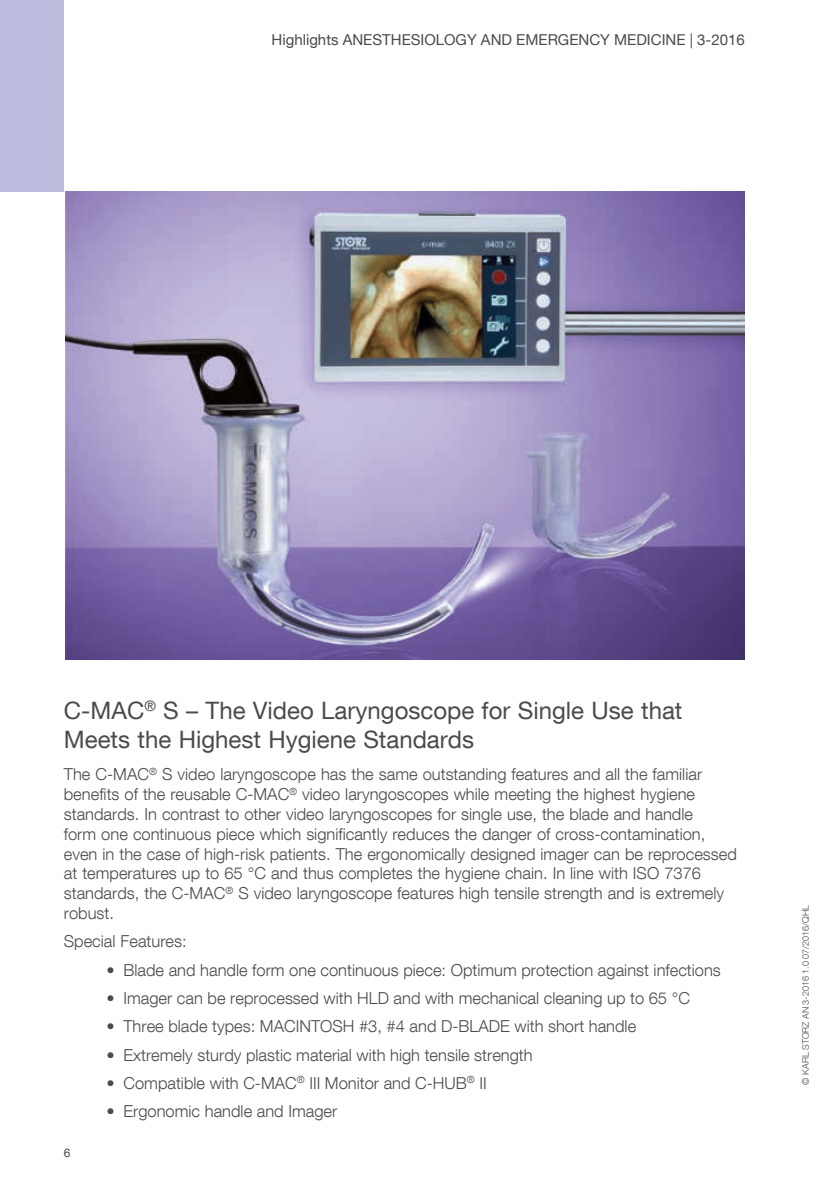
<style>
.page{position:relative;width:830px;height:1191px;background:#fff}
.page>*{position:absolute;margin:0;border:0;box-sizing:border-box;transform-origin:0 0}
.t1{font:24px/28.8px "KS Helvetica Neue";color:#4b4b4a}
.t2{font:300 16.5px/19.8px "KS Helvetica Neue";color:#4b4b4a}
.t3{font:15px "KS Helvetica Neue";color:#4b4b4a}
.t4{font:12px "KS Helvetica Neue";color:#4b4b4a}
.t5{font:300 9px "KS Helvetica Neue";color:#4b4b4a}
</style>
<div class="page">
<div style="left:0;top:0;width:64px;height:191px;background:#bdbbde"></div>
<img style="left:65px;top:191px;width:679px;height:468px">
<p class="t3" style="left:271px;top:30px;width:474px">Highlights ANESTHESIOLOGY AND EMERGENCY MEDICINE | 3-2016</p>
<h1 class="t1" style="left:64px;top:695px;width:620px">C-MAC<sup>®</sup> S – The Video Laryngoscope for Single Use that<br>Meets the Highest Hygiene Standards</h1>
<p class="t2" style="left:64px;top:764px;width:674px">The C-MAC<sup>®</sup> S video laryngoscope has the same outstanding features and all the familiar benefits of the reusable C-MAC<sup>®</sup> video laryngoscopes while meeting the highest hygiene standards. In contrast to other video laryngoscopes for single use, the blade and handle<br>form one continuous piece which significantly reduces the danger of cross-contamination, even in the case of high-risk patients. The ergonomically designed imager can be reprocessed at temperatures up to 65 °C and thus completes the hygiene chain. In line with ISO 7376 standards, the C-MAC<sup>®</sup> S video laryngoscope features high tensile strength and is extremely robust.</p>
<p class="t2" style="left:64px;top:931px;width:124px">Special Features:</p>
<p class="t2" style="left:106px;top:959px;width:615px">• Blade and handle form one continuous piece: Optimum protection against infections</p>
<p class="t2" style="left:106px;top:987px;width:584px">• Imager can be reprocessed with HLD and with mechanical cleaning up to 65 °C</p>
<p class="t2" style="left:106px;top:1016px;width:531px">• Three blade types: MACINTOSH #3, #4 and D-BLADE with short handle</p>
<p class="t2" style="left:106px;top:1044px;width:427px">• Extremely sturdy plastic material with high tensile strength</p>
<p class="t2" style="left:106px;top:1072px;width:381px">• Compatible with C-MAC<sup>®</sup> III Monitor and C-HUB<sup>®</sup> II</p>
<p class="t2" style="left:106px;top:1101px;width:232px">• Ergonomic handle and Imager</p>
<p class="t4" style="left:64px;top:1145px;width:8px">6</p>
<p class="t5" style="left:799px;top:1084px;width:181px;rotate:-90deg">© KARL STORZ AN 3-2016 1.0 07/2016/QHL</p>
</div>
